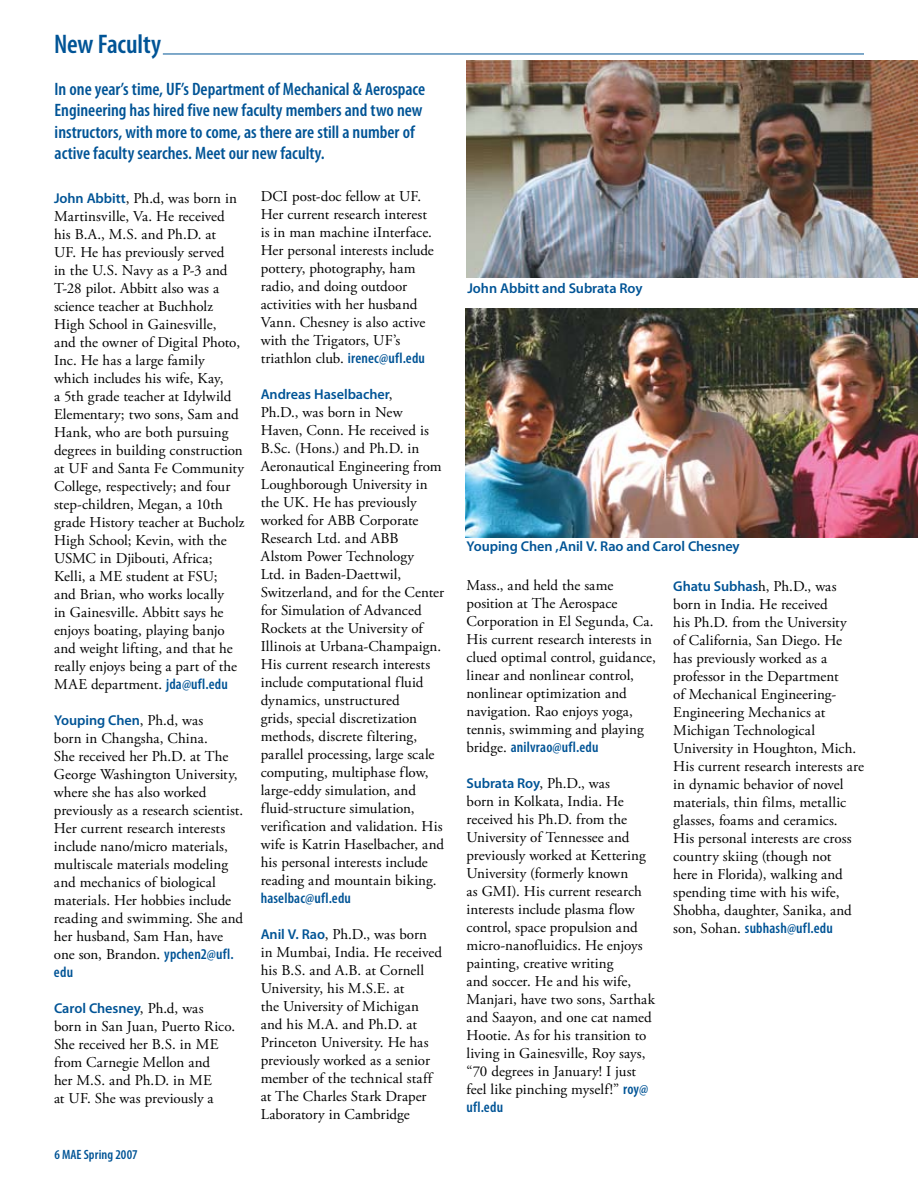
<style>
.page{position:relative;width:918px;height:1188px;background:#fff}
.page>*{position:absolute;margin:0;border:0;box-sizing:border-box;transform-origin:0 0}
.t1{font:600 condensed 27px "Myriad Pro";letter-spacing:-.005em;color:#005496}
.t2{font:600 condensed 18px/21.6px "Myriad Pro";color:#005496}
.t3{font:15px/18px "Adobe Garamond Pro";letter-spacing:.005em;color:#000}
.t4{font:600 condensed 15px "Myriad Pro";letter-spacing:.015em;color:#005496}
.t5{font:600 14.25px "Myriad Pro";letter-spacing:-.005em;color:#005496}
.t6{font:600 condensed 13.5px "Myriad Pro";letter-spacing:.01em;color:#005496}
.s1{font-family:"Myriad Pro";font-weight:600;font-size:14.25px;color:#005496}
.s2{font-family:"Myriad Pro";font-weight:600;font-stretch:condensed;color:#005496}
.s3{font-family:"Adobe Garamond Pro";font-weight:400;font-size:15px;color:#000}
.s4{font-family:"Adobe Garamond Pro";font-weight:400;font-stretch:normal;color:#000}
</style>
<div class="page">
<hr style="left:163px;top:54px;width:701px;height:1px;background:#005496">
<img style="left:467px;top:60px;width:450px;height:218px">
<img style="left:466px;top:308px;width:452px;height:230px">
<h1 class="t1" style="left:54px;top:28px;width:109px">New Faculty</h1>
<p class="t2" style="left:55px;top:77px;width:372px">In one year’s time, UF’s Department of Mechanical &amp; Aerospace Engineering has hired five new faculty members and two new instructors, with more to come, as there are still a number of active faculty searches. Meet our new faculty.</p>
<p class="t3" style="left:54px;top:190px;width:192px"><span class="s1">John Abbitt</span>, Ph.d, was born in<br>Martinsville, Va. He received his B.A., M.S. and Ph.D. at<br>UF. He has previously served<br>in the U.S. Navy as a P-3 and<br>T-28 pilot. Abbitt also was a science teacher at Buchholz<br>High School in Gainesville,<br>and the owner of Digital Photo,<br>Inc. He has a large family<br>which includes his wife, Kay,<br>a 5th grade teacher at Idylwild<br>Elementary; two sons, Sam and<br>Hank, who are both pursuing degrees in building construction at UF and Santa Fe Community<br>College, respectively; and four step-children, Megan, a 10th grade History teacher at Bucholz<br>High School; Kevin, with the<br>USMC in Djibouti, Africa;<br>Kelli, a ME student at FSU;<br>and Brian, who works locally<br>in Gainesville. Abbitt says he enjoys boating, playing banjo and weight lifting, and that he really enjoys being a part of the<br>MAE department. <span class="s2">jda@ufl.edu</span></p>
<p class="t5" style="left:54px;top:711px;width:151px">Youping Chen<span class="s3">, Ph.d, was</span></p>
<p class="t3" style="left:54px;top:730px;width:191px">born in Changsha, China.<br>She received her Ph.D. at The<br>George Washington University, where she has also worked previously as a research scientist.<br>Her current research interests include nano/micro materials, multiscale materials modeling and mechanics of biological materials. Her hobbies include reading and swimming. She and her husband, Sam Han, have one son, Brandon. <span class="s2">ypchen2@ufl.</span></p>
<p class="t4" style="left:54px;top:963px;width:21px">edu</p>
<p class="t5" style="left:54px;top:999px;width:151px">Carol Chesney<span class="s3">, Ph.d, was</span></p>
<p class="t3" style="left:54px;top:1018px;width:183px">born in San Juan, Puerto Rico.<br>She received her B.S. in ME from Carnegie Mellon and<br>her M.S. and Ph.D. in ME<br>at UF. She was previously a</p>
<p class="t6" style="left:54px;top:1146px;width:85px">6 MAE Spring 2007</p>
<p class="t3" style="left:261px;top:187px;width:175px">DCI post-doc fellow at UF.<br>Her current research interest is in man machine iInterface.<br>Her personal interests include pottery, photography, ham radio, and doing outdoor activities with her husband<br>Vann. Chesney is also active with the Trigators, UF’s triathlon club. <span class="s2">irenec@ufl.edu</span></p>
<p class="t5" style="left:261px;top:385px;width:134px">Andreas Haselbacher<span class="s3">,</span></p>
<p class="t3" style="left:261px;top:403px;width:185px">Ph.D., was born in New<br>Haven, Conn. He received is<br>B.Sc. (Hons.) and Ph.D. in<br>Aeronautical Engineering from<br>Loughborough University in the UK. He has previously worked for ABB Corporate<br>Research Ltd. and ABB<br>Alstom Power Technology<br>Ltd. in Baden-Daettwil,<br>Switzerland, and for the Center for Simulation of Advanced<br>Rockets at the University of<br>Illinois at Urbana-Champaign.<br>His current research interests include computational fluid dynamics, unstructured<br>grids, special discretization methods, discrete filtering, parallel processing, large scale computing, multiphase flow, large-eddy simulation, and fluid-structure simulation, verification and validation. His wife is Katrin Haselbacher, and his personal interests include reading and mountain biking.</p>
<p class="t4" style="left:261px;top:888px;width:92px">haselbac@ufl.edu</p>
<p class="t3" style="left:261px;top:925px;width:183px"><span class="s1">Anil V. Rao</span>, Ph.D., was born in Mumbai, India. He received his B.S. and A.B. at Cornell<br>University, his M.S.E. at<br>the University of Michigan and his M.A. and Ph.D. at<br>Princeton University. He has previously worked as a senior member of the technical staff at The Charles Stark Draper<br>Laboratory in Cambridge</p>
<p class="t5" style="left:467px;top:279px;width:177px">John Abbitt and Subrata Roy</p>
<p class="t5" style="left:467px;top:537px;width:275px">Youping Chen ,Anil V. Rao and Carol Chesney</p>
<p class="t3" style="left:467px;top:576px;width:191px">Mass., and held the same position at The Aerospace<br>Corporation in El Segunda, Ca.<br>His current research interests in clued optimal control, guidance, linear and nonlinear control, nonlinear optimization and navigation. Rao enjoys yoga, tennis, swimming and playing</p>
<p class="t4" style="left:467px;top:737px;width:133px"><span class="s4">bridge.</span> anilvrao@ufl.edu</p>
<p class="t5" style="left:466px;top:774px;width:145px">Subrata Roy<span class="s3">, Ph.D., was</span></p>
<p class="t3" style="left:467px;top:792px;width:190px">born in Kolkata, India. He received his Ph.D. from the<br>University of Tennessee and previously worked at Kettering<br>University (formerly known<br>as GMI). His current research interests include plasma flow control, space propulsion and micro-nanofluidics. He enjoys painting, creative writing<br>and soccer. He and his wife,<br>Manjari, have two sons, Sarthak and Saayon, and one cat named<br>Hootie. As for his transition to living in Gainesville, Roy says, “70 degrees in January! I just feel like pinching myself!” <span class="s2">roy@</span></p>
<p class="t4" style="left:467px;top:1097px;width:38px">ufl.edu</p>
<p class="t5" style="left:673px;top:577px;width:165px">Ghatu Subhas<span class="s3">h, Ph.D., was</span></p>
<p class="t3" style="left:673px;top:595px;width:192px">born in India. He received<br>his Ph.D. from the University<br>of California, San Diego. He has previously worked as a professor in the Department<br>of Mechanical Engineering-<br>Engineering Mechanics at<br>Michigan Technological<br>University in Houghton, Mich.<br>His current research interests are in dynamic behavior of novel materials, thin films, metallic glasses, foams and ceramics.<br>His personal interests are cross country skiing (though not<br>here in Florida), walking and spending time with his wife,<br>Shobha, daughter, Sanika, and</p>
<p class="t4" style="left:673px;top:918px;width:161px"><span class="s4">son, Sohan.</span> subhash@ufl.edu</p>
</div>
